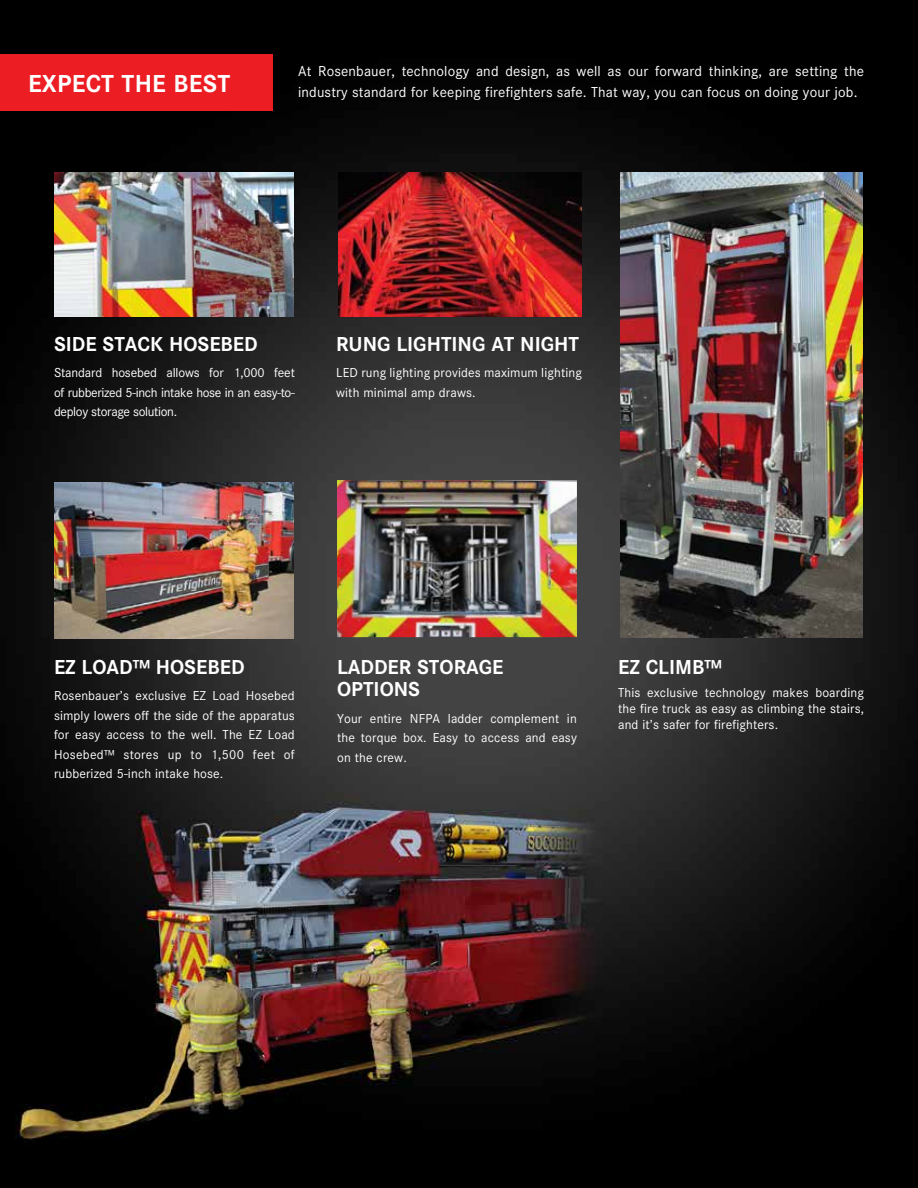
<style>
.page{position:relative;width:918px;height:1188px;background:#fff}
.page>*{position:absolute;margin:0;border:0;box-sizing:border-box;transform-origin:0 0}
.t1{font:700 25.5px "Corporate S";letter-spacing:.01em;color:#fff}
.t2{font:700 21px/22.5px "Corporate S";color:#fff}
.t3{font:15px "Corporate S";letter-spacing:.01em;color:#fff}
.t4{font:13.5px/19.5px "Corporate S";letter-spacing:.01em;color:#fff;text-align:justify}
</style>
<div class="page">
<img style="left:0;top:0;width:918px;height:1188px">
<img style="left:54px;top:173px;width:240px;height:143px">
<img style="left:338px;top:173px;width:244px;height:143px">
<img style="left:54px;top:483px;width:239px;height:156px">
<img style="left:337px;top:480px;width:240px;height:157px">
<img style="left:620px;top:173px;width:243px;height:464px">
<div style="left:0;top:54px;width:273px;height:56px;background:#ed1d24"></div>
<h1 class="t1" style="left:28px;top:69px;width:204px">EXPECT THE BEST</h1>
<p class="t3" style="left:298px;top:63px;width:567px">At Rosenbauer, technology and design, as well as our forward thinking, are setting the</p>
<p class="t3" style="left:298px;top:84px;width:561px">industry standard for keeping firefighters safe. That way, you can focus on doing your job.</p>
<h2 class="t2" style="left:54px;top:333px;width:205px">SIDE STACK HOSEBED</h2>
<p class="t4" style="left:54px;top:363px;width:242px">Standard hosebed allows for 1,000 feet of rubberized 5-inch intake hose in an easy-to&shy;deploy storage solution.</p>
<h2 class="t2" style="left:336px;top:333px;width:245px">RUNG LIGHTING AT NIGHT</h2>
<p class="t4" style="left:336px;top:363px;width:247px">LED rung lighting provides maximum lighting with minimal amp draws.</p>
<h2 class="t2" style="left:54px;top:656px;width:192px">EZ LOAD™ HOSEBED</h2>
<p class="t4" style="left:54px;top:686px;width:242px">Rosenbauer’s exclusive EZ Load Hosebed simply lowers off the side of the apparatus for easy access to the well. The EZ Load Hosebed™ stores up to 1,500 feet of rubberized 5-inch intake hose.</p>
<h2 class="t2" style="left:337px;top:656px;width:168px">LADDER STORAGE<br>OPTIONS</h2>
<p class="t4" style="left:337px;top:709px;width:241px">Your entire NFPA ladder complement in the torque box. Easy to access and easy on the crew.</p>
<h2 class="t2" style="left:618px;top:656px;width:105px">EZ CLIMB™</h2>
<p class="t4" style="left:618px;top:685px;width:247px;line-height:16.2px">This exclusive technology makes boarding the fire truck as easy as climbing the stairs, and it’s safer for firefighters.</p>
</div>
